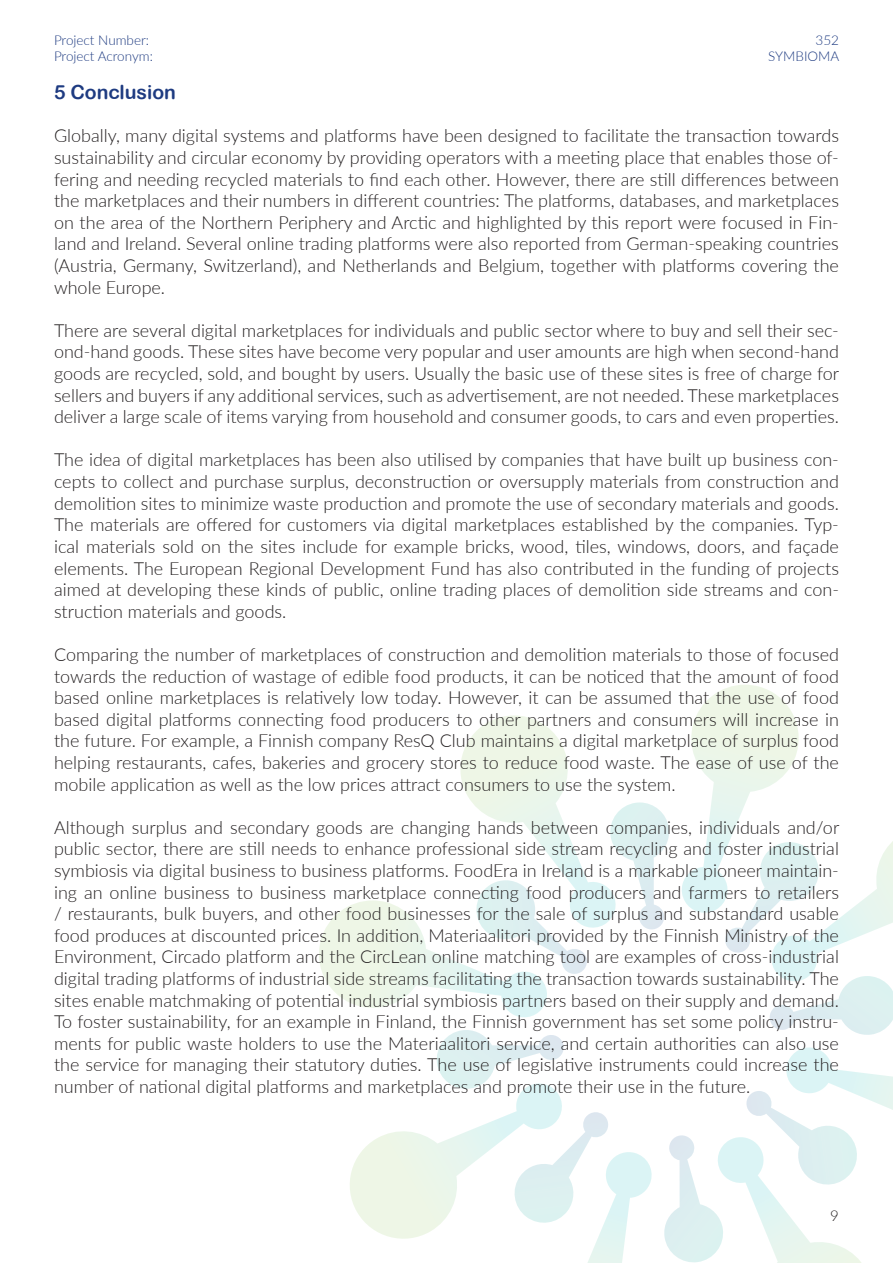
<style>
.page{position:relative;width:893px;height:1263px;background:#fff}
.page>*{position:absolute;margin:0;border:0;box-sizing:border-box;transform-origin:0 0}
.SYM_Main_Header{font:19.5px "Arial Rounded MT Bold";color:#1e3b81}
.SYM_Paragraph_Style{font:300 18px/21.6px "Lato";color:#231f20;text-align:justify}
.t1{font:300 15px "Lato";color:#231f20}
.t2{font:300 13.5px "Lato";color:#1e3b81}
</style>
<div class="page">
<svg style="left:319px;top:715px;width:350px;height:303px"></svg>
<svg style="left:682px;top:685px;width:211px;height:350px"></svg>
<svg style="left:664px;top:1047px;width:229px;height:216px"></svg>
<svg style="left:350px;top:1030px;width:302px;height:233px"></svg>
<p class="t2" style="left:54px;top:31px;width:97px">Project Number:</p>
<p class="t2" style="left:815px;top:31px;width:25px">352</p>
<p class="t2" style="left:54px;top:47px;width:100px">Project Acronym:</p>
<p class="t2" style="left:768px;top:47px;width:73px">SYMBIOMA</p>
<p class="SYM_Main_Header" style="left:54px;top:81px;width:124px">5 Conclusion</p>
<p class="SYM_Paragraph_Style" style="left:54px;top:125px;width:786px">Globally, many digital systems and platforms have been designed to facilitate the transaction towards sustainability and circular economy by providing operators with a meeting place that enables those of&shy;fering and needing recycled materials to find each other. However, there are still differences between the marketplaces and their numbers in different countries: The platforms, databases, and marketplaces on the area of the Northern Periphery and Arctic and highlighted by this report were focused in Fin&shy;land and Ireland. Several online trading platforms were also reported from German-speaking countries (Austria, Germany, Switzerland), and Netherlands and Belgium, together with platforms covering the whole Europe.</p>
<p class="SYM_Paragraph_Style" style="left:54px;top:319px;width:787px">There are several digital marketplaces for individuals and public sector where to buy and sell their sec&shy;ond-hand goods. These sites have become very popular and user amounts are high when second-hand goods are recycled, sold, and bought by users. Usually the basic use of these sites is free of charge for sellers and buyers if any additional services, such as advertisement, are not needed. These marketplaces deliver a large scale of items varying from household and consumer goods, to cars and even properties.</p>
<p class="SYM_Paragraph_Style" style="left:54px;top:449px;width:786px">The idea of digital marketplaces has been also utilised by companies that have built up business con&shy;cepts to collect and purchase surplus, deconstruction or oversupply materials from construction and demolition sites to minimize waste production and promote the use of secondary materials and goods.<br>The materials are offered for customers via digital marketplaces established by the companies. Typ&shy;ical materials sold on the sites include for example bricks, wood, tiles, windows, doors, and façade elements. The European Regional Development Fund has also contributed in the funding of projects aimed at developing these kinds of public, online trading places of demolition side streams and con&shy;struction materials and goods.</p>
<p class="SYM_Paragraph_Style" style="left:54px;top:643px;width:786px">Comparing the number of marketplaces of construction and demolition materials to those of focused towards the reduction of wastage of edible food products, it can be noticed that the amount of food based online marketplaces is relatively low today. However, it can be assumed that the use of food based digital platforms connecting food producers to other partners and consumers will increase in the future. For example, a Finnish company ResQ Club maintains a digital marketplace of surplus food helping restaurants, cafes, bakeries and grocery stores to reduce food waste. The ease of use of the mobile application as well as the low prices attract consumers to use the system.</p>
<p class="SYM_Paragraph_Style" style="left:54px;top:816px;width:787px">Although surplus and secondary goods are changing hands between companies, individuals and/or public sector, there are still needs to enhance professional side stream recycling and foster industrial symbiosis via digital business to business platforms. FoodEra in Ireland is a markable pioneer maintain&shy;ing an online business to business marketplace connecting food producers and farmers to retailers / restaurants, bulk buyers, and other food businesses for the sale of surplus and substandard usable food produces at discounted prices. In addition, Materiaalitori provided by the Finnish Ministry of the Environment, Circado platform and the CircLean online matching tool are examples of cross-industrial digital trading platforms of industrial side streams facilitating the transaction towards sustainability. The sites enable matchmaking of potential industrial symbiosis partners based on their supply and demand.<br>To foster sustainability, for an example in Finland, the Finnish government has set some policy instru&shy;ments for public waste holders to use the Materiaalitori service, and certain authorities can also use the service for managing their statutory duties. The use of legislative instruments could increase the number of national digital platforms and marketplaces and promote their use in the future.</p>
<p class="t1" style="left:830px;top:1205px;width:10px">9</p>
</div>
